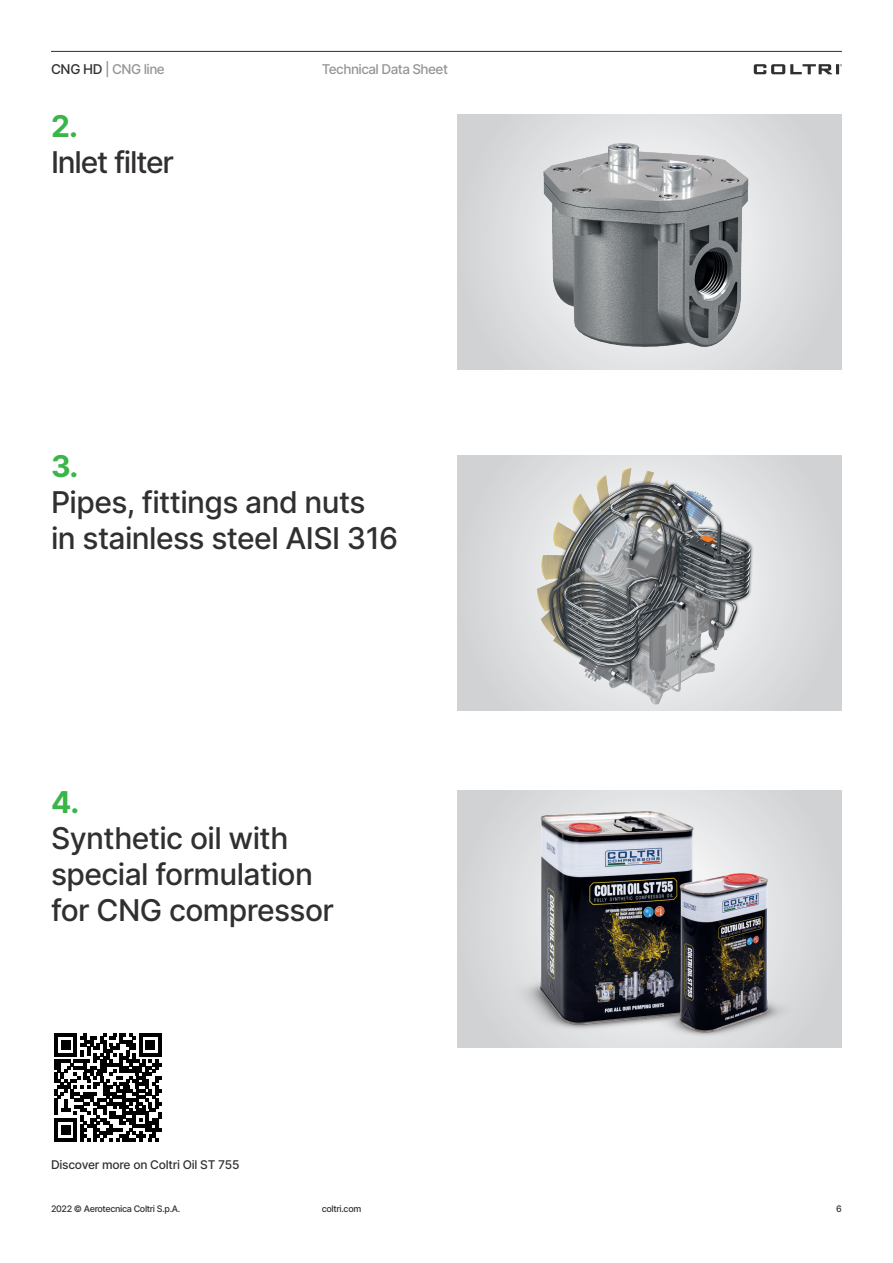
<style>
.page{position:relative;width:893px;height:1263px;background:#fff}
.page>*{position:absolute;margin:0;border:0;box-sizing:border-box;transform-origin:0 0}
.t1{font:30px/36px "Inter";letter-spacing:-.02em;color:#312f30}
.t2{font:30px "Inter";letter-spacing:-.04em;color:#312f30}
.t3{font:30px "Inter";color:#3ab54a}
.t4{font:13.5px "Inter";letter-spacing:-.04em;color:#939598}
.t5{font:12px "Inter";letter-spacing:-.02em;color:#312f30}
.t6{font:9px "Inter";letter-spacing:-.04em;color:#312f30}
.s1{color:#312f30}
</style>
<div class="page">
<div style="left:457px;top:455px;width:385px;height:255px;background:#d5d6d8"></div>
<img style="left:522px;top:455px;width:255px;height:255px">
<div style="left:457px;top:791px;width:385px;height:256px;background:#d5d6d8"></div>
<img style="left:510px;top:793px;width:226px;height:245px">
<img style="left:645px;top:852px;width:145px;height:195px">
<div style="left:457px;top:115px;width:385px;height:255px;background:#d5d6d8"></div>
<img style="left:522px;top:115px;width:255px;height:255px">
<svg style="left:54px;top:1033px;width:108px;height:108px"></svg>
<hr style="left:51px;top:51px;width:791px;height:1px;background:#312f30">
<svg style="left:754px;top:64px;width:88px;height:10px"></svg>
<p class="t4" style="left:51px;top:60px;width:115px"><span class="s1">CNG HD</span> | CNG line</p>
<p class="t4" style="left:322px;top:60px;width:128px">Technical Data Sheet</p>
<p class="t3" style="left:51px;top:104px;width:29px">2.</p>
<p class="t2" style="left:51px;top:140px;width:125px">Inlet filter</p>
<p class="t3" style="left:51px;top:444px;width:29px">3.</p>
<p class="t1" style="left:51px;top:483px;width:349px">Pipes, fittings and nuts<br>in stainless steel AISI 316</p>
<p class="t3" style="left:51px;top:780px;width:30px">4.</p>
<p class="t1" style="left:51px;top:819px;width:285px">Synthetic oil with special formulation for CNG compressor</p>
<p class="t5" style="left:51px;top:1156px;width:190px">Discover more on Coltri Oil ST 755</p>
<p class="t6" style="left:51px;top:1202px;width:131px">2022 © Aerotecnica Coltri S.p.A.</p>
<p class="t6" style="left:322px;top:1202px;width:41px">coltri.com</p>
<p class="t6" style="left:836px;top:1202px;width:7px">6</p>
</div>
